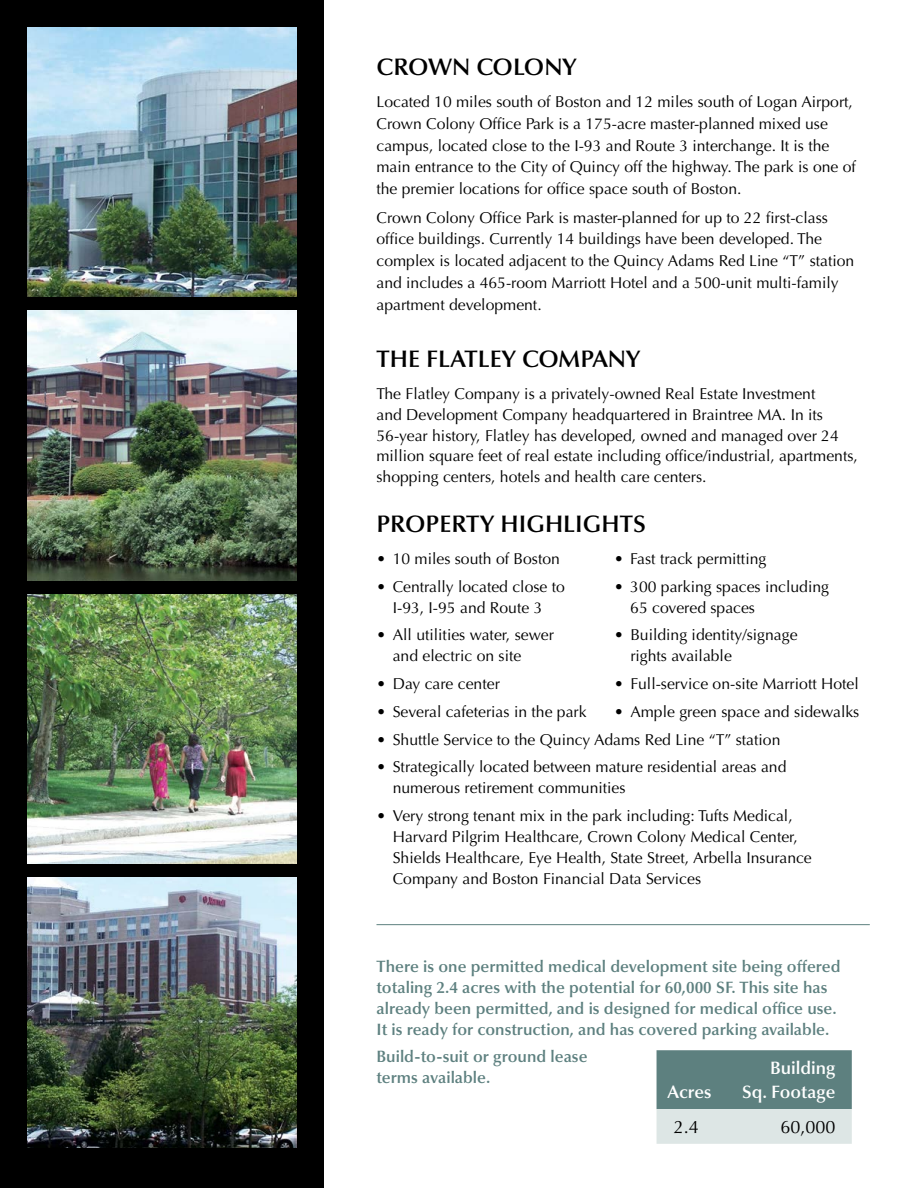
<style>
.page{position:relative;width:918px;height:1188px;background:#fff}
.page>*{position:absolute;margin:0;border:0;box-sizing:border-box;transform-origin:0 0}
.t1{font:600 24px "Optima";color:#000}
.t2{font:600 18px/24px "Optima";color:#fff;text-align:right}
.t3{font:18px "Optima";color:#000}
.t4{font:600 16.5px/21px "Optima";color:#5d807f}
.t5{font:15.75px/21px "Optima";color:#000}
</style>
<div class="page">
<div style="left:0;top:0;width:324px;height:1188px;background:#000"></div>
<img style="left:27px;top:27px;width:270px;height:270px">
<img style="left:27px;top:594px;width:270px;height:270px">
<img style="left:27px;top:878px;width:270px;height:270px">
<img style="left:27px;top:310px;width:270px;height:270px">
<svg style="left:657px;top:1050px;width:195px;height:94px;background:#8da6a5"></svg>
<hr style="left:376px;top:924px;width:494px;height:1px;background:#5d807f">
<h1 class="t1" style="left:376px;top:53px;width:202px">CROWN COLONY</h1>
<p class="t5" style="left:376px;top:91px;width:481px;line-height:21.8px">Located 10 miles south of Boston and 12 miles south of Logan Airport, Crown Colony Office Park is a 175-acre master-planned mixed use campus, located close to the I-93 and Route 3 interchange. It is the main entrance to the City of Quincy off the highway. The park is one of the premier locations for office space south of Boston.</p>
<p class="t5" style="left:376px;top:207px;width:479px;line-height:21.9px">Crown Colony Office Park is master-planned for up to 22 first-class office buildings. Currently 14 buildings have been developed. The complex is located adjacent to the Quincy Adams Red Line “T” station and includes a 465-room Marriott Hotel and a 500-unit multi-family apartment development.</p>
<h1 class="t1" style="left:376px;top:345px;width:265px">THE FLATLEY COMPANY</h1>
<p class="t5" style="left:376px;top:383px;width:483px">The Flatley Company is a privately-owned Real Estate Investment<br>and Development Company headquartered in Braintree MA. In its 56-year history, Flatley has developed, owned and managed over 24 million square feet of real estate including office/industrial, apartments, shopping centers, hotels and health care centers.</p>
<h1 class="t1" style="left:376px;top:510px;width:271px">PROPERTY HIGHLIGHTS</h1>
<p class="t5" style="left:376px;top:548px;width:185px">• 10 miles south of Boston</p>
<p class="t5" style="left:614px;top:548px;width:154px">• Fast track permitting</p>
<p class="t5" style="left:377px;top:576px;width:190px">• Centrally located close to</p>
<p class="t5" style="left:614px;top:576px;width:216px">• 300 parking spaces including</p>
<p class="t5" style="left:393px;top:597px;width:151px">I-93, I-95 and Route 3</p>
<p class="t5" style="left:630px;top:597px;width:126px">65 covered spaces</p>
<p class="t5" style="left:377px;top:625px;width:179px">• All utilities water, sewer</p>
<p class="t5" style="left:614px;top:625px;width:185px">• Building identity/signage</p>
<p class="t5" style="left:393px;top:646px;width:130px">and electric on site</p>
<p class="t5" style="left:630px;top:646px;width:103px">rights available</p>
<p class="t5" style="left:377px;top:673px;width:125px">• Day care center</p>
<p class="t5" style="left:614px;top:673px;width:246px">• Full-service on-site Marriott Hotel</p>
<p class="t5" style="left:377px;top:701px;width:212px">• Several cafeterias in the park</p>
<p class="t5" style="left:614px;top:701px;width:247px">• Ample green space and sidewalks</p>
<p class="t5" style="left:377px;top:729px;width:405px">• Shuttle Service to the Quincy Adams Red Line “T” station</p>
<p class="t5" style="left:393px;top:757px;width:395px;text-indent:-16px">• Strategically located between mature residential areas and numerous retirement communities</p>
<p class="t5" style="left:393px;top:805px;width:421px;text-indent:-16px">• Very strong tenant mix in the park including: Tufts Medical, Harvard Pilgrim Healthcare, Crown Colony Medical Center, Shields Healthcare, Eye Health, State Street, Arbella Insurance Company and Boston Financial Data Services</p>
<p class="t4" style="left:376px;top:956px;width:466px">There is one permitted medical development site being offered totaling 2.4 acres with the potential for 60,000 SF. This site has already been permitted, and is designed for medical office use.<br>It is ready for construction, and has covered parking available.</p>
<p class="t4" style="left:376px;top:1047px;width:213px">Build-to-suit or ground lease terms available.</p>
<p class="t2" style="left:742px;top:1056px;width:95px">Building<br>Sq. Footage</p>
<p class="t2" style="left:668px;top:1080px;width:45px">Acres</p>
<p class="t3" style="left:674px;top:1116px;width:27px">2.4</p>
<p class="t3" style="left:781px;top:1116px;width:57px">60,000</p>
</div>
